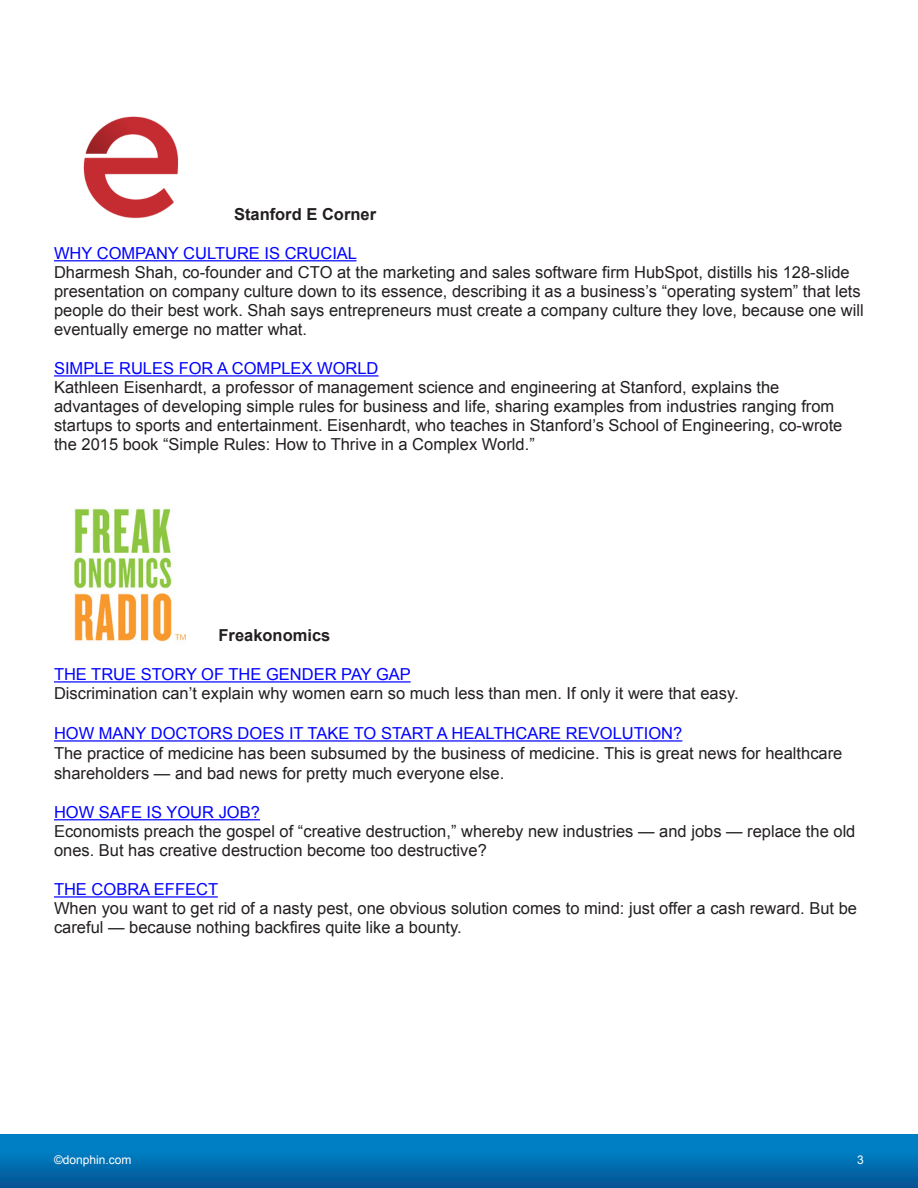
<style>
.page{position:relative;width:918px;height:1188px;background:#fff}
.page>*{position:absolute;margin:0;border:0;box-sizing:border-box;transform-origin:0 0}
.Heading_3{font:16.5px/19px "Arial";color:#231f20}
.Normal_wrd_4{font:16.5px/19px "Arial";color:#231f20}
.talk-description{font:16.5px/19.8px "Arial";color:#231f20}
.Normal_wrd_4-2{font:700 16.5px "Arial";color:#231f20}
.t1{font:12px "Arial";color:#fff}
.s1{color:#00f}
</style>
<div class="page">
<div style="left:0;top:1134px;width:918px;height:54px;background:linear-gradient(to bottom,#008ad0,#055797)"></div>
<hr style="left:54px;top:260px;width:303px;height:1px;background:#00f">
<hr style="left:54px;top:375px;width:325px;height:2px;background:#00f">
<hr style="left:54px;top:681px;width:357px;height:2px;background:#00f">
<hr style="left:54px;top:740px;width:628px;height:2px;background:#00f">
<hr style="left:54px;top:819px;width:206px;height:1px;background:#00f">
<hr style="left:54px;top:896px;width:164px;height:2px;background:#00f">
<img style="left:83px;top:116px;width:96px;height:103px">
<img style="left:74px;top:508px;width:112px;height:134px">
<p class="Normal_wrd_4-2" style="left:234px;top:203px;width:144px">Stanford E Corner</p>
<p class="Heading_3" style="left:54px;top:244px;width:811px"><span class="s1">WHY COMPANY CULTURE IS CRUCIAL<br></span>Dharmesh Shah, co-founder and CTO at the marketing and sales software firm HubSpot, distills his 128-slide presentation on company culture down to its essence, describing it as a business’s “operating system” that lets people do their best work. Shah says entrepreneurs must create a company culture they love, because one will eventually emerge no matter what.</p>
<p class="Heading_3" style="left:54px;top:359px;width:790px"><span class="s1">SIMPLE RULES FOR A COMPLEX WORLD<br></span>Kathleen Eisenhardt, a professor of management science and engineering at Stanford, explains the advantages of developing simple rules for business and life, sharing examples from industries ranging from startups to sports and entertainment. Eisenhardt, who teaches in Stanford’s School of Engineering, co-wrote the 2015 book “Simple Rules: How to Thrive in a Complex World.”</p>
<p class="Normal_wrd_4-2" style="left:219px;top:624px;width:113px">Freakonomics</p>
<p class="Normal_wrd_4" style="left:54px;top:665px;width:686px"><span class="s1">THE TRUE STORY OF THE GENDER PAY GAP<br></span>Discrimination can’t explain why women earn so much less than men. If only it were that easy.</p>
<p class="talk-description" style="left:54px;top:724px;width:790px"><span class="s1">HOW MANY DOCTORS DOES IT TAKE TO START A HEALTHCARE REVOLUTION?<br></span>The practice of medicine has been subsumed by the business of medicine. This is great news for healthcare shareholders — and bad news for pretty much everyone else.</p>
<p class="Normal_wrd_4" style="left:54px;top:803px;width:803px"><span class="s1">HOW SAFE IS YOUR JOB?<br></span>Economists preach the gospel of “creative destruction,” whereby new industries — and jobs — replace the old ones. But has creative destruction become too destructive?</p>
<p class="Normal_wrd_4" style="left:54px;top:880px;width:805px"><span class="s1">THE COBRA EFFECT<br></span>When you want to get rid of a nasty pest, one obvious solution comes to mind: just offer a cash reward. But be careful — because nothing backfires quite like a bounty.</p>
<p class="t1" style="left:54px;top:1153px;width:79px">©donphin.com</p>
<p class="t1" style="left:857px;top:1154px;width:8px">3</p>
</div>
